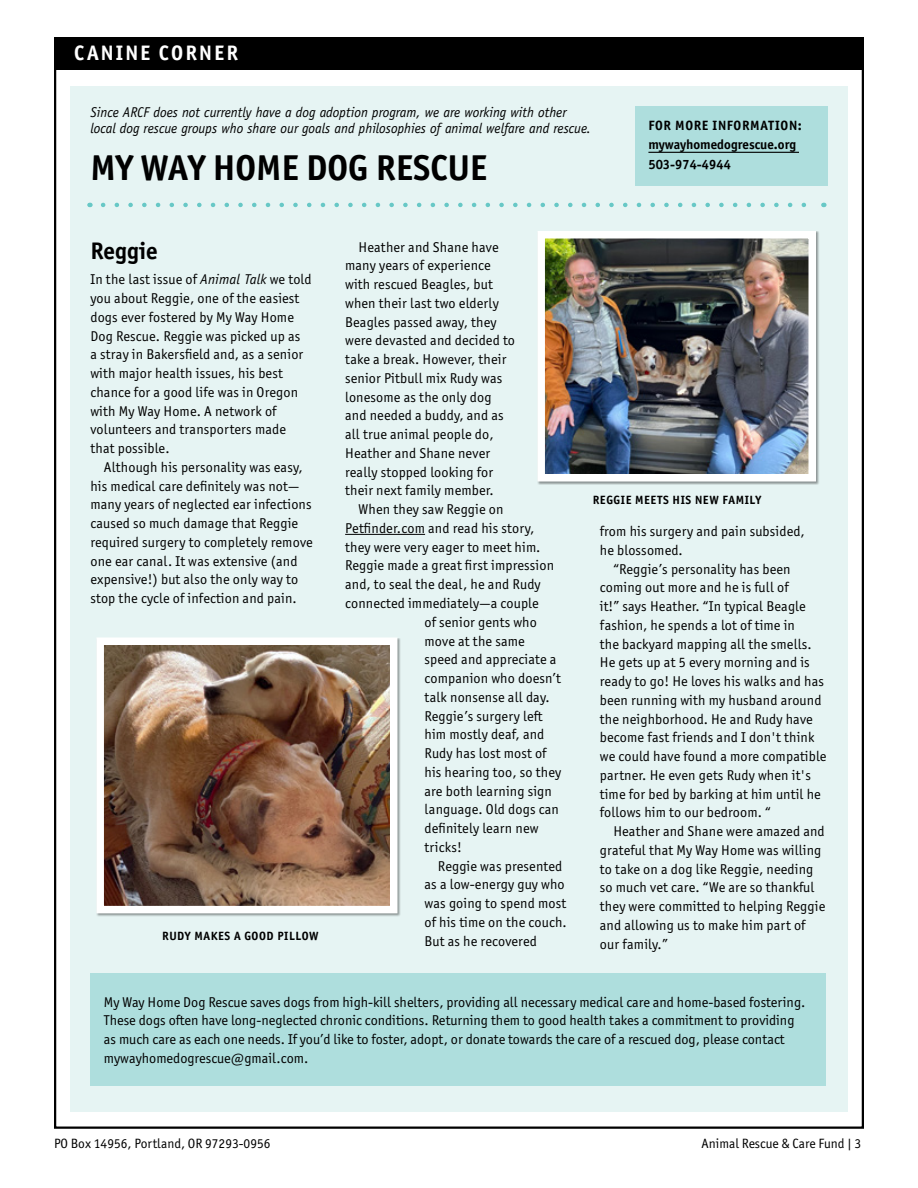
<style>
.page{position:relative;width:918px;height:1188px;background:#fff}
.page>*{position:absolute;margin:0;border:0;box-sizing:border-box;transform-origin:0 0}
.t1{font:700 36px "Officina Sans ITC Pro";color:#000}
.t2{font:700 24px "Officina Sans ITC Pro";color:#000}
.t3{font:700 21px "Officina Sans ITC Pro";letter-spacing:.1em;color:#fff}
.t4{font:14.25px/18.8px "Officina Sans ITC Pro";letter-spacing:.01em;color:#000}
.t5{font:italic 14.25px/16.5px "Officina Sans";color:#000}
.t6{font:13.5px "Officina Sans ITC Pro";color:#000}
.t7{font:700 13.5px/19.5px "Officina Sans ITC Pro";color:#000}
.t8{font:700 12px "Officina Sans ITC Pro";letter-spacing:.05em;color:#000}
.s1{font-family:"Officina Sans";font-style:italic}
</style>
<div class="page">
<div style="left:70px;top:86px;width:778px;height:1026px;background:#e6f4f3"></div>
<div style="left:90px;top:973px;width:736px;height:113px;background:#aededd"></div>
<div style="left:54px;top:38px;width:810px;height:32px;background:#000"></div>
<svg style="left:103px;top:203px;width:703px;height:4px"></svg>
<div style="left:635px;top:107px;width:192px;height:79px;background:#aededd"></div>
<hr style="left:648px;top:152px;width:151px;height:1px;background:#000">
<hr style="left:345px;top:534px;width:80px;height:1px;background:#000">
<img style="left:546px;top:240px;width:261px;height:233px">
<div style="left:537px;top:231px;width:279px;height:251px;border:8px solid #fff"></div>
<div style="left:96px;top:638px;width:305px;height:279px;background:#000;opacity:.4"></div>
<img style="left:105px;top:647px;width:283px;height:257px">
<div style="left:96px;top:638px;width:301px;height:275px;border:8px solid #fff"></div>
<h3 class="t3" style="left:74px;top:40px;width:165px">CANINE CORNER</h3>
<p class="t5" style="left:90px;top:104px;width:502px">Since ARCF does not currently have a dog adoption program, we are working with other local dog rescue groups who share our goals and philosophies of animal welfare and rescue.</p>
<h1 class="t1" style="left:90px;top:145px;width:398px">MY WAY HOME DOG RESCUE</h1>
<p class="t7" style="left:648px;top:115px;width:155px">FOR MORE INFORMATION: mywayhomedogrescue.org<br>503-974-4944</p>
<h2 class="t2" style="left:90px;top:236px;width:69px">Reggie</h2>
<p class="t4" style="left:90px;top:270px;width:223px">In the last issue of <span class="s1">Animal Talk</span> we told you about Reggie, one of the easiest dogs ever fostered by My Way Home<br>Dog Rescue. Reggie was picked up as<br>a stray in Bakersfield and, as a senior with major health issues, his best chance for a good life was in Oregon with My Way Home. A network of volunteers and transporters made that possible.</p>
<p class="t4" style="left:90px;top:458px;width:224px;text-indent:13px">Although his personality was easy, his medical care definitely was not— many years of neglected ear infections caused so much damage that Reggie required surgery to completely remove one ear canal. It was extensive (and expensive!) but also the only way to stop the cycle of infection and pain.</p>
<p class="t8" style="left:162px;top:929px;width:158px">RUDY MAKES A GOOD PILLOW</p>
<p class="t4" style="left:345px;top:237px;width:171px;text-indent:13px">Heather and Shane have many years of experience with rescued Beagles, but when their last two elderly<br>Beagles passed away, they were devasted and decided to take a break. However, their senior Pitbull mix Rudy was lonesome as the only dog and needed a buddy, and as all true animal people do,<br>Heather and Shane never really stopped looking for their next family member.</p>
<p class="t4" style="left:359px;top:500px;width:146px">When they saw Reggie on</p>
<p class="t4" style="left:345px;top:519px;width:191px">Petfinder.com and read his story,</p>
<p class="t4" style="left:345px;top:538px;width:197px">they were very eager to meet him.</p>
<p class="t4" style="left:345px;top:556px;width:210px">Reggie made a great first impression</p>
<p class="t4" style="left:345px;top:575px;width:197px">and, to seal the deal, he and Rudy</p>
<p class="t4" style="left:345px;top:594px;width:195px">connected immediately—a couple</p>
<p class="t4" style="left:424px;top:613px;width:114px">of senior gents who</p>
<p class="t4" style="left:424px;top:631px;width:102px">move at the same</p>
<p class="t4" style="left:424px;top:650px;width:133px">speed and appreciate a</p>
<p class="t4" style="left:424px;top:669px;width:138px">companion who doesn’t</p>
<p class="t4" style="left:424px;top:688px;width:127px">talk nonsense all day.</p>
<p class="t4" style="left:424px;top:706px;width:120px">Reggie’s surgery left</p>
<p class="t4" style="left:424px;top:725px;width:121px">him mostly deaf, and</p>
<p class="t4" style="left:424px;top:744px;width:124px">Rudy has lost most of</p>
<p class="t4" style="left:424px;top:763px;width:138px">his hearing too, so they</p>
<p class="t4" style="left:424px;top:781px;width:129px">are both learning sign</p>
<p class="t4" style="left:424px;top:800px;width:136px">language. Old dogs can</p>
<p class="t4" style="left:424px;top:819px;width:116px">definitely learn new</p>
<p class="t4" style="left:424px;top:838px;width:39px">tricks!</p>
<p class="t4" style="left:438px;top:856px;width:126px">Reggie was presented</p>
<p class="t4" style="left:424px;top:875px;width:142px">as a low-energy guy who</p>
<p class="t4" style="left:424px;top:894px;width:143px">was going to spend most</p>
<p class="t4" style="left:424px;top:913px;width:144px">of his time on the couch.</p>
<p class="t4" style="left:424px;top:931px;width:114px">But as he recovered</p>
<p class="t8" style="left:593px;top:492px;width:170px">REGGIE MEETS HIS NEW FAMILY</p>
<p class="t4" style="left:600px;top:522px;width:206px">from his surgery and pain subsided, he blossomed.</p>
<p class="t4" style="left:600px;top:559px;width:228px;text-indent:13px">“Reggie’s personality has been coming out more and he is full of<br>it!” says Heather. “In typical Beagle fashion, he spends a lot of time in<br>the backyard mapping all the smells.<br>He gets up at 5 every morning and is ready to go! He loves his walks and has been running with my husband around the neighborhood. He and Rudy have become fast friends and I don't think we could have found a more compatible partner. He even gets Rudy when it's time for bed by barking at him until he follows him to our bedroom. “</p>
<p class="t4" style="left:600px;top:822px;width:227px;text-indent:13px">Heather and Shane were amazed and grateful that My Way Home was willing to take on a dog like Reggie, needing so much vet care. “We are so thankful they were committed to helping Reggie and allowing us to make him part of our family.”</p>
<p class="t4" style="left:104px;top:992px;width:703px">My Way Home Dog Rescue saves dogs from high-kill shelters, providing all necessary medical care and home-based fostering.<br>These dogs often have long-neglected chronic conditions. Returning them to good health takes a commitment to providing as much care as each one needs. If you’d like to foster, adopt, or donate towards the care of a rescued dog, please contact mywayhomedogrescue@gmail.com.</p>
<p class="t6" style="left:54px;top:1135px;width:218px">PO Box 14956, Portland, OR 97293-0956</p>
<p class="t6" style="left:702px;top:1135px;width:161px">Animal Rescue &amp; Care Fund | 3</p>
</div>
